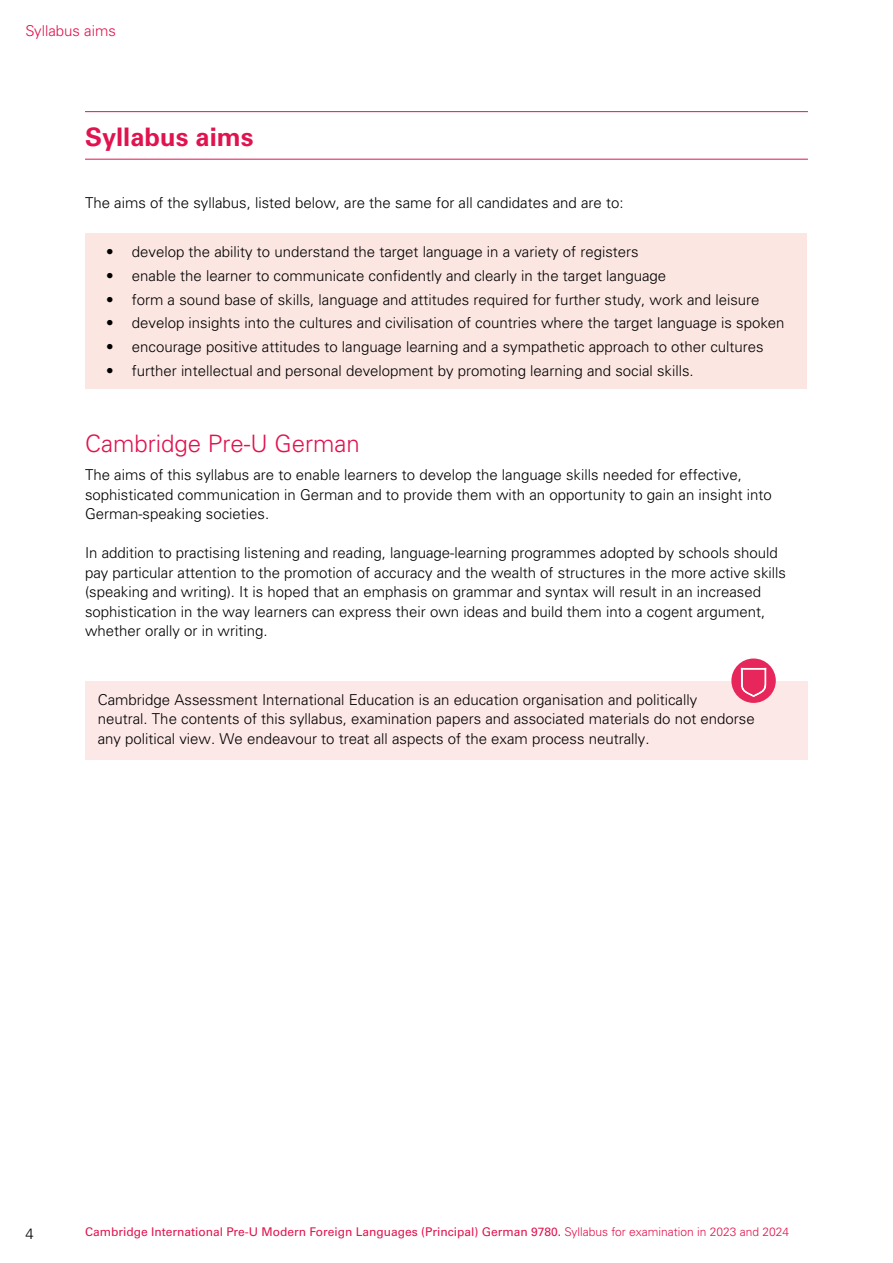
<style>
.page{position:relative;width:893px;height:1263px;background:#fff}
.page>*{position:absolute;margin:0;border:0;box-sizing:border-box;transform-origin:0 0}
.t1{font:700 25.5px "Univers LT Std";color:#e1134f}
.t2{font:300 24px "Univers LT Std";color:#e1134f}
.t3{font:300 15px/19.5px "Univers LT Std";color:#000}
.t4{font:300 15px "Univers LT Std";color:#e1134f}
.t5{font:12px "Univers LT Std";color:#e1134f}
.s1{font-weight:300}
</style>
<div class="page">
<hr style="left:85px;top:111px;width:723px;height:1px;background:#e1134f">
<hr style="left:85px;top:159px;width:723px;height:1px;background:#e1134f">
<div style="left:85px;top:234px;width:721px;height:155px;background:#fbe6e2"></div>
<div style="left:85px;top:681px;width:723px;height:79px;background:#fce8e6"></div>
<div style="left:731px;top:658px;width:45px;height:45px;background:#e7275b;border-radius:50%"></div>
<svg style="left:741px;top:668px;width:25px;height:29px"></svg>
<p class="t4" style="left:26px;top:22px;width:92px">Syllabus aims</p>
<h1 class="t1" style="left:85px;top:122px;width:170px">Syllabus aims</h1>
<p class="t3" style="left:85px;top:193px;width:540px">The aims of the syllabus, listed below, are the same for all candidates and are to:</p>
<p class="t3" style="left:106px;top:242px;width:534px">• develop the ability to understand the target language in a variety of registers</p>
<p class="t3" style="left:106px;top:266px;width:561px">• enable the learner to communicate confidently and clearly in the target language</p>
<p class="t3" style="left:106px;top:290px;width:655px">• form a sound base of skills, language and attitudes required for further study, work and leisure</p>
<p class="t3" style="left:106px;top:313px;width:680px">• develop insights into the cultures and civilisation of countries where the target language is spoken</p>
<p class="t3" style="left:106px;top:337px;width:659px">• encourage positive attitudes to language learning and a sympathetic approach to other cultures</p>
<p class="t3" style="left:106px;top:361px;width:589px">• further intellectual and personal development by promoting learning and social skills.</p>
<h2 class="t2" style="left:85px;top:429px;width:276px">Cambridge Pre-U German</h2>
<p class="t3" style="left:85px;top:465px;width:688px">The aims of this syllabus are to enable learners to develop the language skills needed for effective, sophisticated communication in German and to provide them with an opportunity to gain an insight into<br>German-speaking societies.</p>
<p class="t3" style="left:85px;top:543px;width:702px">In addition to practising listening and reading, language-learning programmes adopted by schools should pay particular attention to the promotion of accuracy and the wealth of structures in the more active skills (speaking and writing). It is hoped that an emphasis on grammar and syntax will result in an increased sophistication in the way learners can express their own ideas and build them into a cogent argument, whether orally or in writing.</p>
<p class="t3" style="left:98px;top:690px;width:658px">Cambridge Assessment International Education is an education organisation and politically<br>neutral. The contents of this syllabus, examination papers and associated materials do not endorse any political view. We endeavour to treat all aspects of the exam process neutrally.</p>
<p class="t3" style="left:26px;top:1223px;width:10px">4</p>
<p class="t5" style="left:85px;top:1225px;width:706px">Cambridge International Pre-U Modern Foreign Languages (Principal) German 9780. <span class="s1">Syllabus for examination in 2023 and 2024</span></p>
</div>
